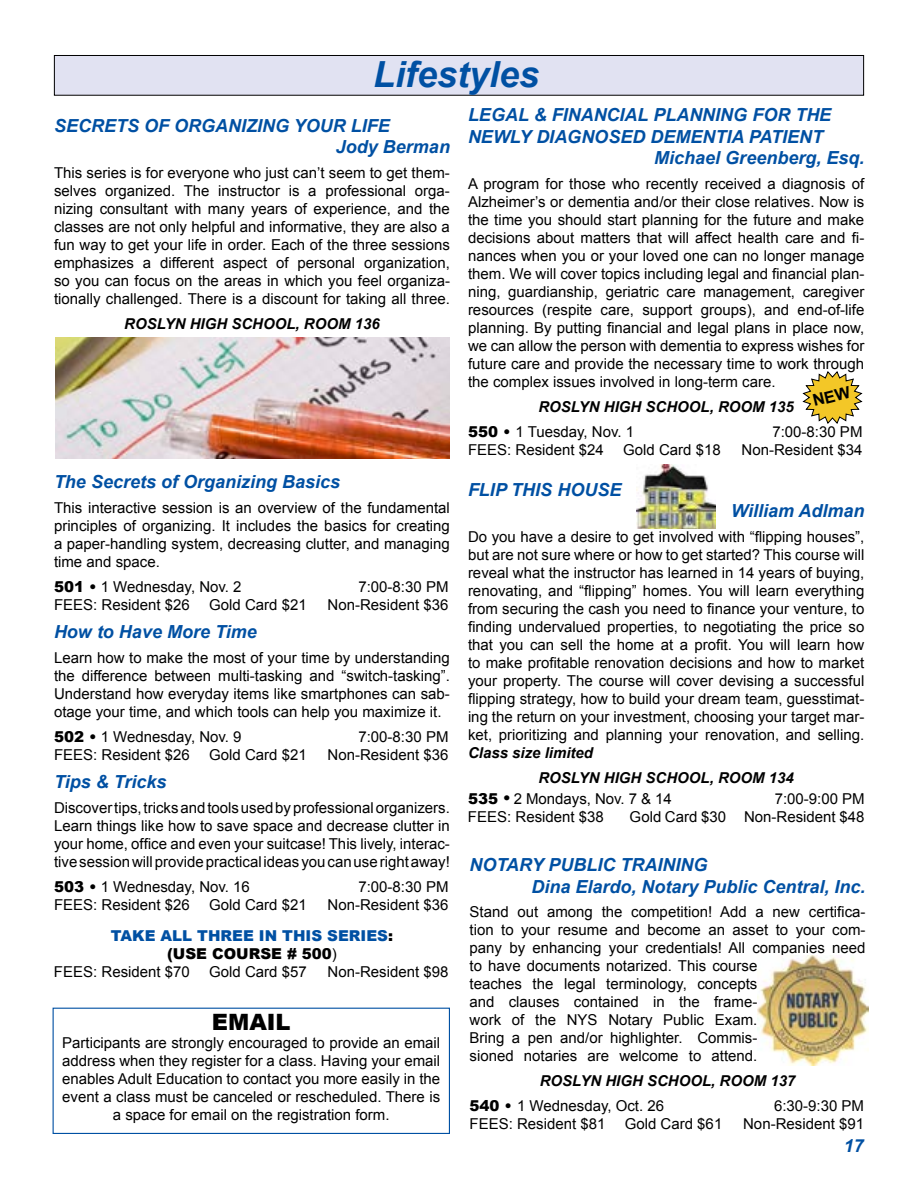
<style>
.page{position:relative;width:918px;height:1188px;background:#fff}
.page>*{position:absolute;margin:0;border:0;box-sizing:border-box;transform-origin:0 0}
.t1{font:italic 700 36px "Arial";color:#0050a3}
.t2{font:900 22.5px "Arial";color:#000}
.t3{font:italic 700 18px/21.6px "Arial";color:#0050a3}
.t4{font:15px/18px "Arial";color:#000;text-align:justify}
.t5{font:italic 700 15px/24.8px "Arial";color:#000}
.t6{font:900 15px/31.5px "Arial";color:#0050a3}
.s1{font-weight:900;font-style:normal}
.s2{font-weight:400;font-style:normal}
.s3{font-weight:900}
.s4{font-weight:400;color:#000}
.s5{color:#000}
.s6{font-weight:700;font-style:italic;font-size:18px}
</style>
<div class="page">
<img style="left:636px;top:464px;width:79px;height:65px">
<div style="left:54px;top:55px;width:810px;height:40px;background:#e1e2f2"></div>
<div style="left:54px;top:55px;width:810px;height:41px;border:1px solid #000"></div>
<img style="left:56px;top:338px;width:394px;height:121px">
<img style="left:757px;top:956px;width:111px;height:110px">
<div style="left:53px;top:1008px;width:397px;height:126px;border:1px solid #0050a3"></div>
<svg style="left:802px;top:371px;width:61px;height:53px"></svg>
<h1 class="t1" style="left:373px;top:51px;width:168px">Lifestyles</h1>
<p class="t3" style="left:336px;top:115px;width:116px;text-indent:-282px">SECRETS OF ORGANIZING YOUR LIFE<br>Jody Berman</p>
<p class="t4" style="left:54px;top:164px;width:398px">This series is for everyone who just can’t seem to get them&shy;selves organized. The instructor is a professional orga&shy;nizing consultant with many years of experience, and the classes are not only helpful and informative, they are also a fun way to get your life in order. Each of the three sessions emphasizes a different aspect of personal organization, so you can focus on the areas in which you feel organiza&shy;tionally challenged. There is a discount for taking all three.</p>
<p class="t5" style="left:124px;top:312px;width:257px">ROSLYN HIGH SCHOOL, ROOM 136</p>
<p class="t3" style="left:468px;top:105px;width:365px">LEGAL &amp; FINANCIAL PLANNING FOR THE</p>
<p class="t3" style="left:468px;top:126px;width:357px">NEWLY DIAGNOSED DEMENTIA PATIENT</p>
<p class="t3" style="left:654px;top:148px;width:212px">Michael Greenberg, Esq.</p>
<p class="t4" style="left:468px;top:175px;width:398px">A program for those who recently received a diagnosis of Alzheimer’s or dementia and/or their close relatives. Now is the time you should start planning for the future and make decisions about matters that will affect health care and fi&shy;nances when you or your loved one can no longer manage them. We will cover topics including legal and financial plan&shy;ning, guardianship, geriatric care management, caregiver resources (respite care, support groups), and end-of-life planning. By putting financial and legal plans in place now, we can allow the person with dementia to express wishes for future care and provide the necessary time to work through the complex issues involved in long-term care.</p>
<p class="t5" style="left:468px;top:395px;width:327px;text-indent:70px">ROSLYN HIGH SCHOOL, ROOM 135<br><span class="s1">550 •</span> <span class="s2">1 Tuesday, Nov. 1</span></p>
<p class="t4" style="left:772px;top:422px;width:92px">7:00-8:30 PM</p>
<p class="t3" style="left:54px;top:472px;width:288px">The Secrets of Organizing Basics</p>
<p class="t4" style="left:54px;top:499px;width:397px">This interactive session is an overview of the fundamental principles of organizing. It includes the basics for creating a paper-handling system, decreasing clutter, and managing time and space.</p>
<p class="t4" style="left:54px;top:578px;width:189px"><span class="s3">501 •</span> 1 Wednesday, Nov. 2</p>
<p class="t4" style="left:358px;top:578px;width:92px">7:00-8:30 PM</p>
<p class="t4" style="left:54px;top:596px;width:137px">FEES: Resident $26</p>
<p class="t4" style="left:209px;top:596px;width:99px">Gold Card $21</p>
<p class="t4" style="left:328px;top:596px;width:122px">Non-Resident $36</p>
<p class="t3" style="left:54px;top:622px;width:204px">How to Have More Time</p>
<p class="t4" style="left:54px;top:649px;width:397px">Learn how to make the most of your time by understanding the difference between multi-tasking and “switch-tasking”.<br>Understand how everyday items like smartphones can sab&shy;otage your time, and which tools can help you maximize it.</p>
<p class="t4" style="left:54px;top:728px;width:189px"><span class="s3">502 •</span> 1 Wednesday, Nov. 9</p>
<p class="t4" style="left:358px;top:728px;width:92px">7:00-8:30 PM</p>
<p class="t4" style="left:54px;top:746px;width:137px">FEES: Resident $26</p>
<p class="t4" style="left:209px;top:746px;width:99px">Gold Card $21</p>
<p class="t4" style="left:328px;top:746px;width:122px">Non-Resident $36</p>
<p class="t3" style="left:54px;top:772px;width:114px">Tips &amp; Tricks</p>
<p class="t4" style="left:54px;top:799px;width:397px">Discover tips, tricks and tools used by professional organizers.<br>Learn things like how to save space and decrease clutter in your home, office and even your suitcase! This lively, interac&shy;tive session will provide practical ideas you can use right away!</p>
<p class="t4" style="left:54px;top:878px;width:197px"><span class="s3">503 •</span> 1 Wednesday, Nov. 16</p>
<p class="t4" style="left:358px;top:878px;width:92px">7:00-8:30 PM</p>
<p class="t4" style="left:54px;top:896px;width:137px">FEES: Resident $26</p>
<p class="t4" style="left:209px;top:896px;width:99px">Gold Card $21</p>
<p class="t6" style="left:111px;top:888px;width:339px;text-indent:217px"><span class="s4">Non-Resident $36<br></span>TAKE ALL THREE IN THIS SERIES<span class="s5">:</span></p>
<p class="t4" style="left:54px;top:945px;width:284px;text-indent:113px"><span class="s3">(USE COURSE # 500</span>)<br>FEES: Resident $70</p>
<p class="t4" style="left:209px;top:963px;width:99px">Gold Card $57</p>
<p class="t4" style="left:328px;top:963px;width:122px">Non-Resident $98</p>
<h2 class="t2" style="left:212px;top:1005px;width:80px">EMAIL</h2>
<p class="t4" style="left:62px;top:1034px;width:380px;text-align:center">Participants are strongly encouraged to provide an email address when they register for a class. Having your email enables Adult Education to contact you more easily in the event a class must be canceled or rescheduled. There is a space for email on the registration form.</p>
<p class="t4" style="left:468px;top:440px;width:137px">FEES: Resident $24</p>
<p class="t4" style="left:623px;top:440px;width:99px">Gold Card $18</p>
<p class="t4" style="left:742px;top:440px;width:122px">Non-Resident $34</p>
<p class="t3" style="left:468px;top:479px;width:155px">FLIP THIS HOUSE</p>
<p class="t3" style="left:731px;top:501px;width:135px">William Adlman</p>
<p class="t4" style="left:468px;top:528px;width:398px">Do you have a desire to get involved with “flipping houses”, but are not sure where or how to get started? This course will reveal what the instructor has learned in 14 years of buying, renovating, and “flipping” homes. You will learn everything from securing the cash you need to finance your venture, to finding undervalued properties, to negotiating the price so that you can sell the home at a profit. You will learn how to make profitable renovation decisions and how to market your property. The course will cover devising a successful flipping strategy, how to build your dream team, guesstimat&shy;ing the return on your investment, choosing your target mar&shy;ket, prioritizing and planning your renovation, and selling.</p>
<p class="t5" style="left:538px;top:741px;width:257px;text-indent:-70px">Class size limited<br>ROSLYN HIGH SCHOOL, ROOM 134</p>
<p class="t4" style="left:468px;top:790px;width:205px"><span class="s3">535</span> <span class="s6">•</span> 2 Mondays, Nov. 7 &amp; 14</p>
<p class="t4" style="left:775px;top:790px;width:91px">7:00-9:00 PM</p>
<p class="t4" style="left:468px;top:808px;width:137px">FEES: Resident $38</p>
<p class="t4" style="left:630px;top:808px;width:236px">Gold Card $30 Non-Resident $48</p>
<p class="t3" style="left:531px;top:855px;width:336px;text-indent:-62px">NOTARY PUBLIC TRAINING<br>Dina Elardo, Notary Public Central, Inc.</p>
<p class="t4" style="left:470px;top:903px;width:398px;text-align:left">Stand out among the competition! Add a new certifica&shy;tion to your resume and become an asset to your com&shy;pany by enhancing your credentials! All companies need to have documents notarized. This course<br>teaches the legal terminology, concepts<br>and clauses contained in the frame-<br>work of the NYS Notary Public Exam.<br>Bring a pen and/or highlighter. Commis-<br>sioned notaries are welcome to attend.</p>
<p class="t5" style="left:470px;top:1069px;width:327px;text-indent:70px">ROSLYN HIGH SCHOOL, ROOM 137<br><span class="s1">540 •</span> <span class="s2">1 Wednesday, Oct. 26</span></p>
<p class="t4" style="left:774px;top:1097px;width:92px">6:30-9:30 PM</p>
<p class="t4" style="left:470px;top:1115px;width:137px">FEES: Resident $81</p>
<p class="t4" style="left:625px;top:1115px;width:99px">Gold Card $61</p>
<p class="t4" style="left:743px;top:1115px;width:122px">Non-Resident $91</p>
<p class="t3" style="left:844px;top:1135px;width:22px">17</p>
</div>
